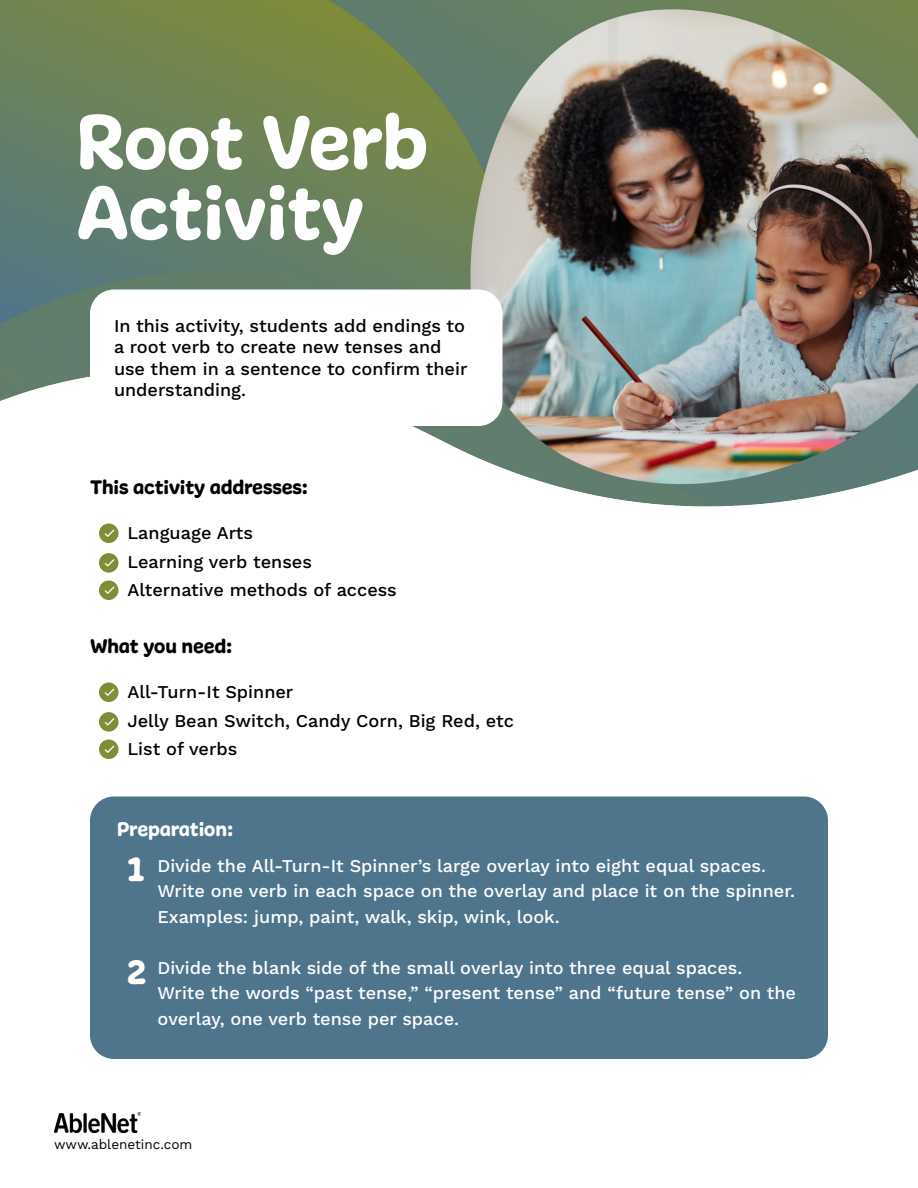
<style>
.page{position:relative;width:918px;height:1188px;background:#fff}
.page>*{position:absolute;margin:0;border:0;box-sizing:border-box;transform-origin:0 0}
.t1{font:81px/70.5px "Freude";color:#fff}
.t2{font:36px "Freude";color:#fff}
.t3{font:21px "Freude";color:#000}
.t4{font:21px "Freude";color:#fff}
.t5{font:500 18px/25.5px "Work Sans";color:#fff}
.t6{font:500 18px/28.5px "Work Sans";color:#000}
.t7{font:13.5px "Work Sans";color:#000}
</style>
<div class="page">
<img style="left:0;top:0;width:918px;height:1113px">
<img style="left:54px;top:1113px;width:87px;height:20px">
<div style="left:90px;top:290px;width:412px;height:136px;background:#fff;border-radius:24px"></div>
<div style="left:90px;top:796px;width:738px;height:263px;background:#4e758c;border-radius:24px"></div>
<svg style="left:99px;top:524px;width:19px;height:19px"></svg>
<svg style="left:99px;top:682px;width:19px;height:20px"></svg>
<svg style="left:99px;top:553px;width:19px;height:20px"></svg>
<svg style="left:99px;top:712px;width:19px;height:20px"></svg>
<svg style="left:99px;top:580px;width:19px;height:20px"></svg>
<svg style="left:99px;top:739px;width:19px;height:20px"></svg>
<h1 class="t1" style="left:76px;top:108px;width:352px">Root Verb<br>Activity</h1>
<p class="t6" style="left:114px;top:316px;width:355px;line-height:21.6px">In this activity, students add endings to a root verb to create new tenses and use them in a sentence to confirm their understanding.</p>
<p class="t3" style="left:90px;top:474px;width:220px">This activity addresses:</p>
<p class="t6" style="left:128px;top:520px;width:271px">Language Arts<br>Learning verb tenses<br>Alternative methods of access</p>
<p class="t3" style="left:90px;top:633px;width:144px">What you need:</p>
<p class="t6" style="left:128px;top:679px;width:388px">All-Turn-It Spinner<br>Jelly Bean Switch, Candy Corn, Big Red, etc<br>List of verbs</p>
<p class="t4" style="left:117px;top:816px;width:118px">Preparation:</p>
<h2 class="t2" style="left:128px;top:846px;width:19px">1</h2>
<p class="t5" style="left:158px;top:854px;width:639px">Divide the All-Turn-It Spinner’s large overlay into eight equal spaces.<br>Write one verb in each space on the overlay and place it on the spinner.<br>Examples: jump, paint, walk, skip, wink, look.</p>
<p class="t5" style="left:158px;top:956px;width:640px">Divide the blank side of the small overlay into three equal spaces.<br>Write the words “past tense,” “present tense” and “future tense” on the overlay, one verb tense per space.</p>
<h2 class="t2" style="left:128px;top:950px;width:20px">2</h2>
<p class="t7" style="left:54px;top:1137px;width:140px">www.ablenetinc.com</p>
</div>
